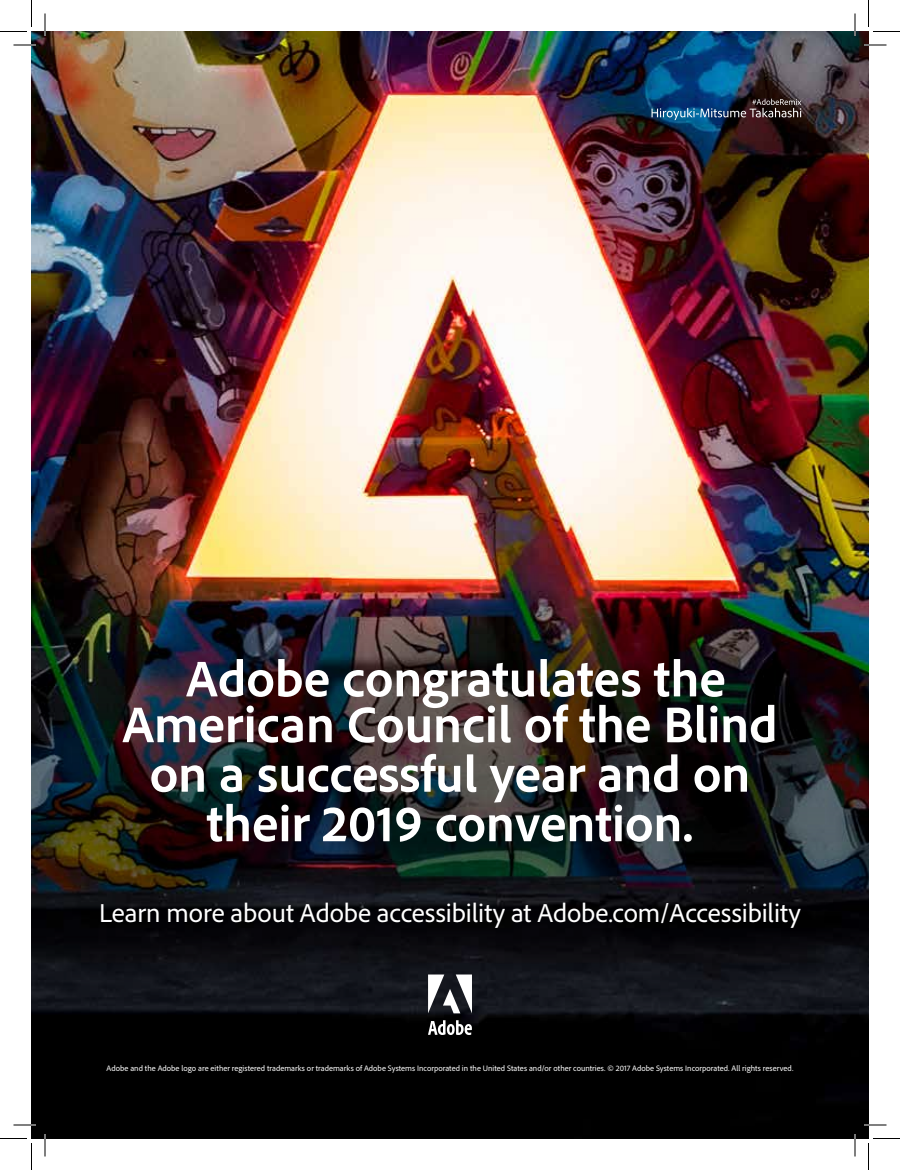
<style>
.page{position:relative;width:900px;height:1170px;background:#fff}
.page>*{position:absolute;margin:0;border:0;box-sizing:border-box;transform-origin:0 0}
.t1{font:700 52.5px/48.3px "Adobe Clean";color:#fff;text-align:center}
.t2{font:27px "Adobe Clean";letter-spacing:-.005em;color:#fff}
.t3{font:8.25px "Adobe Clean";color:#fff}
</style>
<div class="page">
<img style="left:32px;top:32px;width:836px;height:557px">
<img style="left:32px;top:589px;width:836px;height:549px">
<svg style="left:428px;top:975px;width:44px;height:38px"></svg>
<svg style="left:428px;top:1020px;width:44px;height:15px"></svg>
<img style="left:652px;top:99px;width:149px;height:21px">
<hr style="left:14px;top:44px;width:22px;height:2px;background:#fff">
<hr style="left:864px;top:44px;width:22px;height:2px;background:#fff">
<hr style="left:14px;top:1124px;width:22px;height:2px;background:#fff">
<hr style="left:864px;top:1124px;width:22px;height:2px;background:#fff">
<hr style="left:44px;top:14px;width:2px;height:22px;background:#fff">
<hr style="left:44px;top:1134px;width:2px;height:22px;background:#fff">
<hr style="left:854px;top:14px;width:2px;height:22px;background:#fff">
<hr style="left:854px;top:1134px;width:2px;height:22px;background:#fff">
<svg style="left:14px;top:45px;width:22px;height:1px"></svg>
<svg style="left:864px;top:45px;width:22px;height:1px"></svg>
<svg style="left:14px;top:1125px;width:22px;height:1px"></svg>
<svg style="left:864px;top:1125px;width:22px;height:1px"></svg>
<svg style="left:45px;top:14px;width:1px;height:22px"></svg>
<svg style="left:45px;top:1134px;width:1px;height:22px"></svg>
<svg style="left:855px;top:14px;width:1px;height:22px"></svg>
<svg style="left:855px;top:1134px;width:1px;height:22px"></svg>
<svg style="left:0;top:0;width:32px;height:32px"></svg>
<svg style="left:0;top:1138px;width:32px;height:32px"></svg>
<svg style="left:868px;top:0;width:32px;height:32px"></svg>
<svg style="left:868px;top:1138px;width:32px;height:32px"></svg>
<h1 class="t1" style="left:122px;top:653px;width:657px">Adobe congratulates the<br>American Council of the Blind on a successful year and on their 2019 convention.</h1>
<h2 class="t2" style="left:99px;top:896px;width:703px">Learn more about Adobe accessibility at Adobe.com/Accessibility</h2>
<p class="t3" style="left:107px;top:1063px;width:688px">Adobe and the Adobe logo are either registered trademarks or trademarks of Adobe Systems Incorporated in the United States and/or other countries. © 2017 Adobe Systems Incorporated. All rights reserved.</p>
</div>
